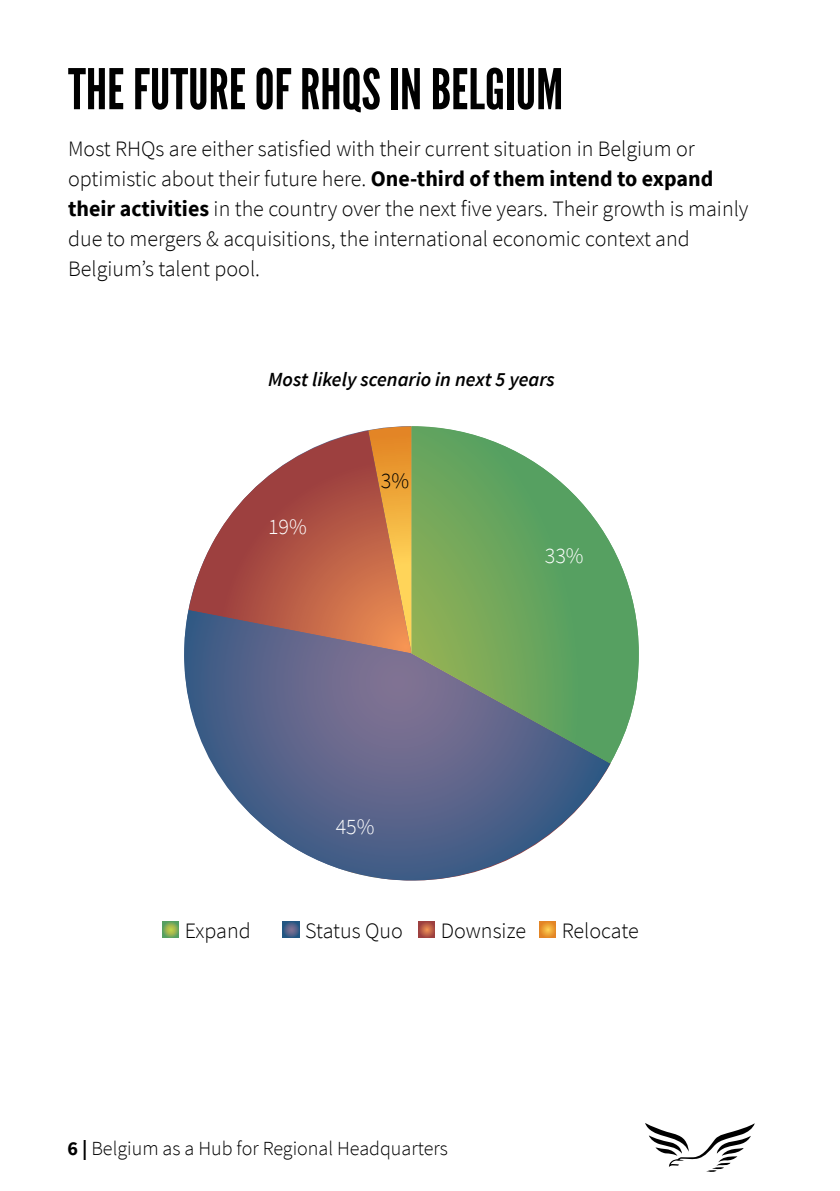
<style>
.page{position:relative;width:840px;height:1191px;background:#fff}
.page>*{position:absolute;margin:0;border:0;box-sizing:border-box;transform-origin:0 0}
.t1{font:56px "League Gothic";color:#000}
.t2{font:300 22px/30px "Source Sans Pro";color:#000}
.t3{font:300 22px "Source Sans Pro";color:#fff}
.t4{font:300 20px "Source Sans Pro";color:#000}
.t5{font:italic 600 20px "Source Sans Pro";color:#000}
.s1{font-weight:700}
</style>
<div class="page">
<svg style="left:645px;top:1123px;width:109px;height:49px"></svg>
<svg style="left:188px;top:430px;width:223px;height:180px"></svg>
<svg style="left:184px;top:610px;width:426px;height:271px"></svg>
<svg style="left:411px;top:426px;width:227px;height:337px"></svg>
<svg style="left:162px;top:921px;width:17px;height:16px"></svg>
<svg style="left:283px;top:921px;width:16px;height:16px"></svg>
<svg style="left:418px;top:921px;width:16px;height:16px"></svg>
<svg style="left:539px;top:921px;width:16px;height:16px"></svg>
<h1 class="t1" style="left:68px;top:56px;width:496px">THE FUTURE OF RHQS IN BELGIUM</h1>
<p class="t2" style="left:68px;top:134px;width:681px">Most RHQs are either satisfied with their current situation in Belgium or optimistic about their future here. <span class="s1">One-third of them intend to expand their activities</span> in the country over the next five years. Their growth is mainly due to mergers &amp; acquisitions, the international economic context and Belgium’s talent pool.</p>
<p class="t5" style="left:268px;top:366px;width:288px">Most likely scenario in next 5 years</p>
<p class="t3" style="left:268px;top:513px;width:40px">19%</p>
<p class="t2" style="left:380px;top:466px;width:30px">3%</p>
<p class="t3" style="left:335px;top:813px;width:40px">45%</p>
<p class="t3" style="left:544px;top:542px;width:40px">33%</p>
<p class="t2" style="left:185px;top:915px;width:67px">Expand</p>
<p class="t2" style="left:305px;top:915px;width:99px">Status Quo</p>
<p class="t2" style="left:440px;top:915px;width:87px">Downsize</p>
<p class="t2" style="left:561px;top:915px;width:78px">Relocate</p>
<p class="t4" style="left:67px;top:1136px;width:381px"><span class="s1">6 |</span> Belgium as a Hub for Regional Headquarters</p>
</div>
